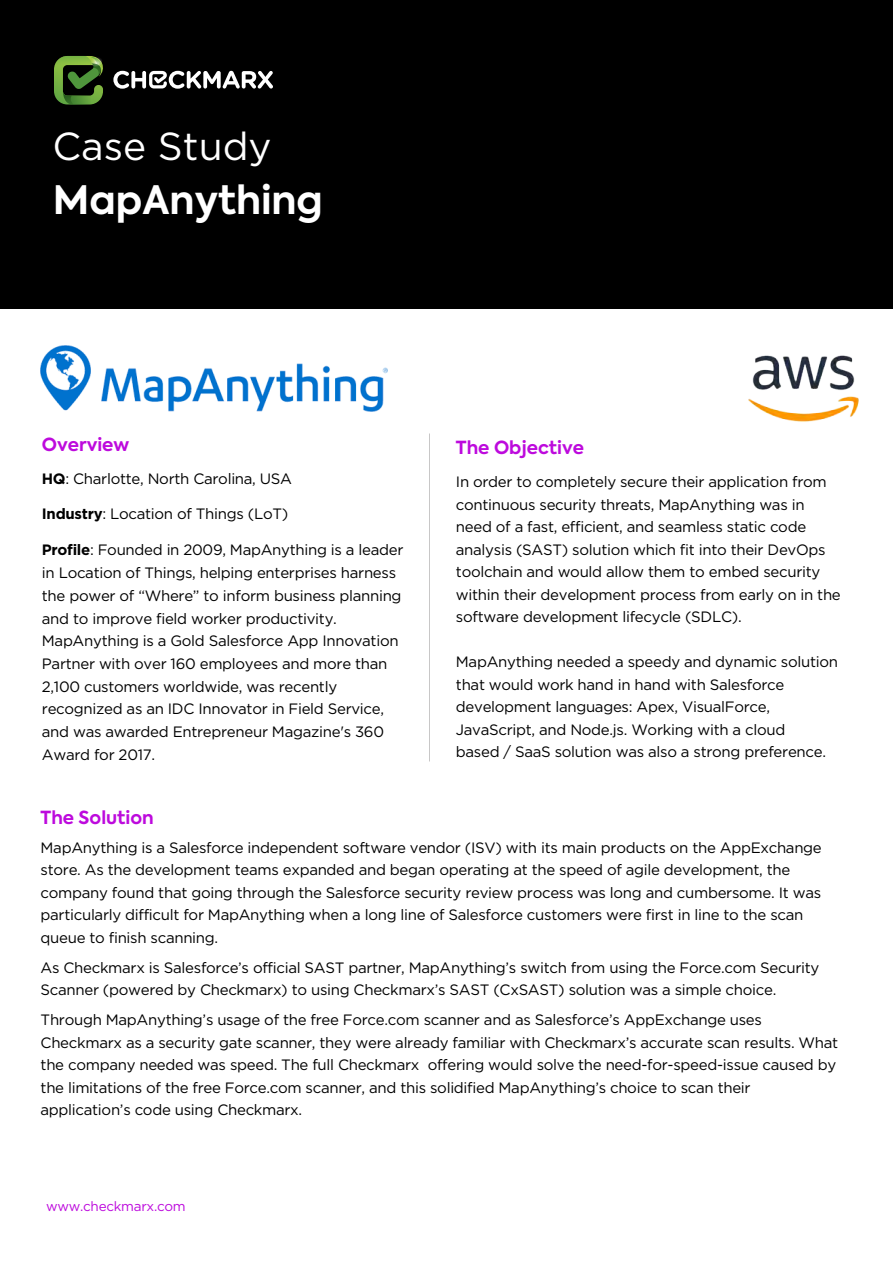
<style>
.page{position:relative;width:893px;height:1263px;background:#fff}
.page>*{position:absolute;margin:0;border:0;box-sizing:border-box;transform-origin:0 0}
.t1{font:700 39px "Axiforma";color:#fff}
.t2{font:39px "Gotham Pro";color:#fff}
.t3{font:700 18px "Axiforma";color:#bd0add}
.t4{font:15px/22.5px "Gotham Pro";letter-spacing:-.02em;color:#000}
.t5{font:13.5px "Gotham Pro";letter-spacing:-.02em;color:#bd0add}
.s1{font-weight:700}
</style>
<div class="page">
<div style="left:0;top:0;width:893px;height:309px;background:#000"></div>
<svg style="left:54px;top:56px;width:49px;height:49px"></svg>
<svg style="left:113px;top:71px;width:160px;height:18px"></svg>
<img style="left:40px;top:346px;width:348px;height:65px">
<img style="left:748px;top:355px;width:111px;height:67px">
<h1 class="t2" style="left:52px;top:124px;width:221px">Case Study</h1>
<h1 class="t1" style="left:53px;top:173px;width:272px">MapAnything</h1>
<p class="t3" style="left:42px;top:432px;width:89px">Overview</p>
<p class="t4" style="left:42px;top:468px;width:252px"><span class="s1">HQ</span>: Charlotte, North Carolina, USA</p>
<p class="t4" style="left:42px;top:502px;width:248px"><span class="s1">Industry</span>: Location of Things (LoT)</p>
<p class="t4" style="left:42px;top:538px;width:363px"><span class="s1">Profile</span>: Founded in 2009, MapAnything is a leader in Location of Things, helping enterprises harness the power of “Where” to inform business planning and to improve field worker productivity.<br>MapAnything is a Gold Salesforce App Innovation Partner with over 160 employees and more than 2,100 customers worldwide, was recently recognized as an IDC Innovator in Field Service, and was awarded Entrepreneur Magazine's 360<br>Award for 2017.</p>
<p class="t3" style="left:456px;top:435px;width:130px">The Objective</p>
<p class="t4" style="left:456px;top:471px;width:386px">In order to completely secure their application from continuous security threats, MapAnything was in need of a fast, efficient, and seamless static code analysis (SAST) solution which fit into their DevOps toolchain and would allow them to embed security within their development process from early on in the software development lifecycle (SDLC).</p>
<p class="t4" style="left:456px;top:651px;width:384px">MapAnything needed a speedy and dynamic solution that would work hand in hand with Salesforce development languages: Apex, VisualForce, JavaScript, and Node.js. Working with a cloud<br>based / SaaS solution was also a strong preference.</p>
<p class="t3" style="left:41px;top:805px;width:115px">The Solution</p>
<p class="t4" style="left:41px;top:836px;width:783px">MapAnything is a Salesforce independent software vendor (ISV) with its main products on the AppExchange store. As the development teams expanded and began operating at the speed of agile development, the company found that going through the Salesforce security review process was long and cumbersome. It was particularly difficult for MapAnything when a long line of Salesforce customers were first in line to the scan queue to finish scanning.</p>
<p class="t4" style="left:41px;top:956px;width:780px">As Checkmarx is Salesforce’s official SAST partner, MapAnything’s switch from using the Force.com Security<br>Scanner (powered by Checkmarx) to using Checkmarx’s SAST (CxSAST) solution was a simple choice.</p>
<p class="t4" style="left:41px;top:1009px;width:799px">Through MapAnything’s usage of the free Force.com scanner and as Salesforce’s AppExchange uses Checkmarx as a security gate scanner, they were already familiar with Checkmarx’s accurate scan results. What the company needed was speed. The full Checkmarx offering would solve the need-for-speed-issue caused by the limitations of the free Force.com scanner, and this solidified MapAnything’s choice to scan their application’s code using Checkmarx.</p>
<p class="t5" style="left:46px;top:1199px;width:141px">www.checkmarx.com</p>
</div>
